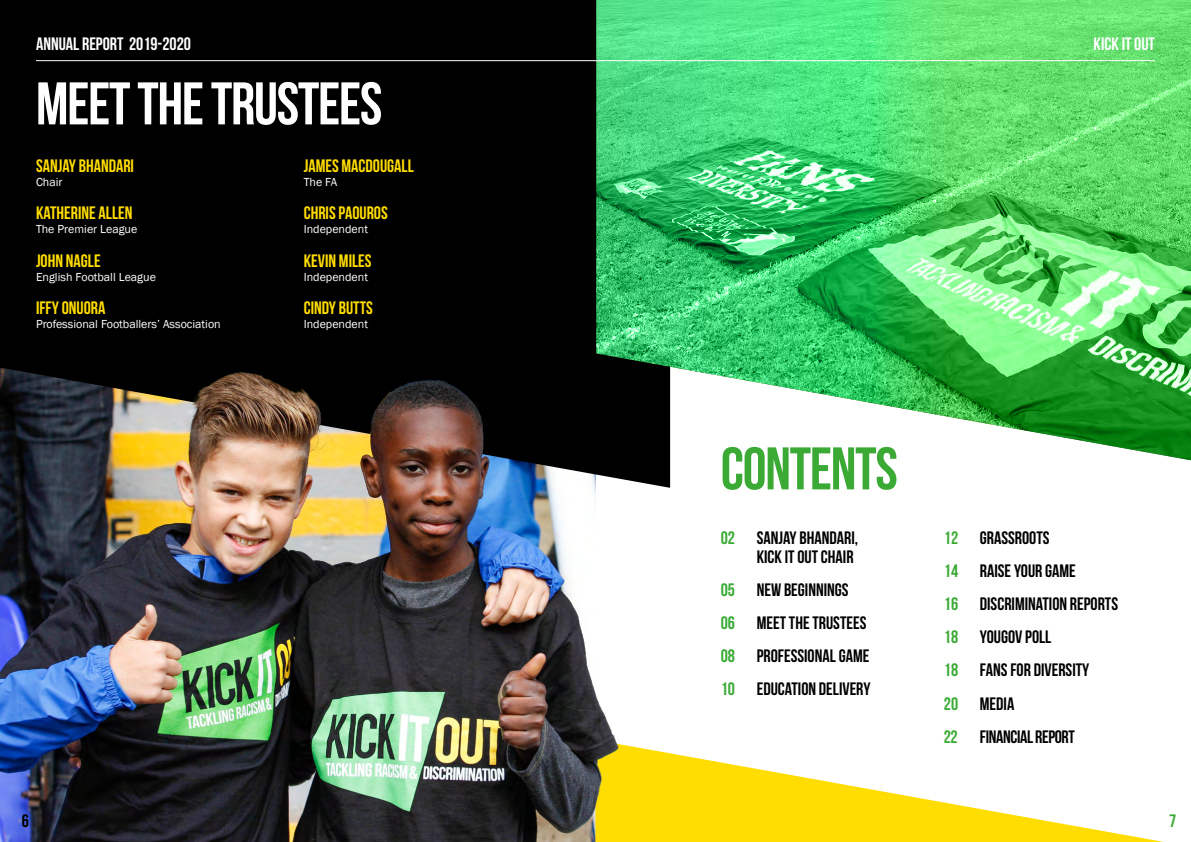
<style>
.page{position:relative;width:1191px;height:842px;background:#fff}
.page>*{position:absolute;margin:0;border:0;box-sizing:border-box;transform-origin:0 0}
.t1{font:700 60px "Bebas Neue";letter-spacing:-.02em;color:#fff}
.t2{font:700 60px "Bebas Neue";letter-spacing:-.02em;color:#3aaa35}
.t3{font:18px/33.2px "Bebas Neue";color:#000}
.t4{font:18px "Bebas Neue";color:#fd0}
.t5{font:18px "Bebas Neue";color:#fff}
.t6{font:18px "Bebas Neue";color:#3aaa35}
.t7{font:12px "Franklin Gothic";color:#fff}
.s1{color:#3aaa35}
</style>
<div class="page">
<div style="left:0;top:0;width:596px;height:355px;background:#000"></div>
<svg style="left:596px;top:0;width:595px;height:460px;background:#5cd478"></svg>
<svg style="left:708px;top:760px;width:456px;height:82px"></svg>
<img style="left:0;top:355px;width:708px;height:487px">
<hr style="left:36px;top:60px;width:1119px;height:1px;background:#fff">
<p class="t5" style="left:36px;top:33px;width:156px">ANNUAL REPORT 2019-2020</p>
<h1 class="t1" style="left:36px;top:71px;width:348px">MEET THE TRUSTEES</h1>
<p class="t4" style="left:36px;top:156px;width:100px">SANJAY BHANDARI</p>
<p class="t7" style="left:36px;top:175px;width:28px">Chair</p>
<p class="t4" style="left:36px;top:203px;width:98px">KATHERINE ALLEN</p>
<p class="t7" style="left:36px;top:222px;width:103px">The Premier League</p>
<p class="t4" style="left:36px;top:250px;width:66px">JOHN NAGLE</p>
<p class="t7" style="left:36px;top:269px;width:121px">English Football League</p>
<p class="t4" style="left:36px;top:298px;width:71px">IFFY ONUORA</p>
<p class="t7" style="left:36px;top:316px;width:186px">Professional Footballers’ Association</p>
<p class="t4" style="left:304px;top:156px;width:111px">JAMES MACDOUGALL</p>
<p class="t7" style="left:304px;top:175px;width:35px">The FA</p>
<p class="t4" style="left:304px;top:203px;width:86px">CHRIS PAOUROS</p>
<p class="t7" style="left:304px;top:222px;width:66px">Independent</p>
<p class="t4" style="left:304px;top:250px;width:69px">KEVIN MILES</p>
<p class="t7" style="left:304px;top:269px;width:66px">Independent</p>
<p class="t4" style="left:304px;top:298px;width:71px">CINDY BUTTS</p>
<p class="t7" style="left:304px;top:316px;width:66px">Independent</p>
<p class="t3" style="left:22px;top:804px;width:9px">6</p>
<p class="t5" style="left:1093px;top:33px;width:63px">KICK IT OUT</p>
<h1 class="t2" style="left:720px;top:436px;width:178px">CONTENTS</h1>
<p class="t3" style="left:720px;top:528px;width:139px;line-height:19px;text-align:right"><span class="s1">02</span> SANJAY BHANDARI,<br>KICK IT OUT CHAIR</p>
<p class="t3" style="left:720px;top:573px;width:151px"><span class="s1">05</span> NEW BEGINNINGS<br><span class="s1">06</span> MEET THE TRUSTEES<br><span class="s1">08</span> PROFESSIONAL GAME<br><span class="s1">10</span> EDUCATION DELIVERY</p>
<p class="t3" style="left:944px;top:521px;width:176px"><span class="s1">12</span> GRASSROOTS<br><span class="s1">14</span> RAISE YOUR GAME<br><span class="s1">16</span> DISCRIMINATION REPORTS<br><span class="s1">18</span> YOUGOV POLL<br><span class="s1">18</span> FANS FOR DIVERSITY<br><span class="s1">20</span> MEDIA<br><span class="s1">22</span> FINANCIAL REPORT</p>
<p class="t6" style="left:1169px;top:811px;width:9px">7</p>
</div>
